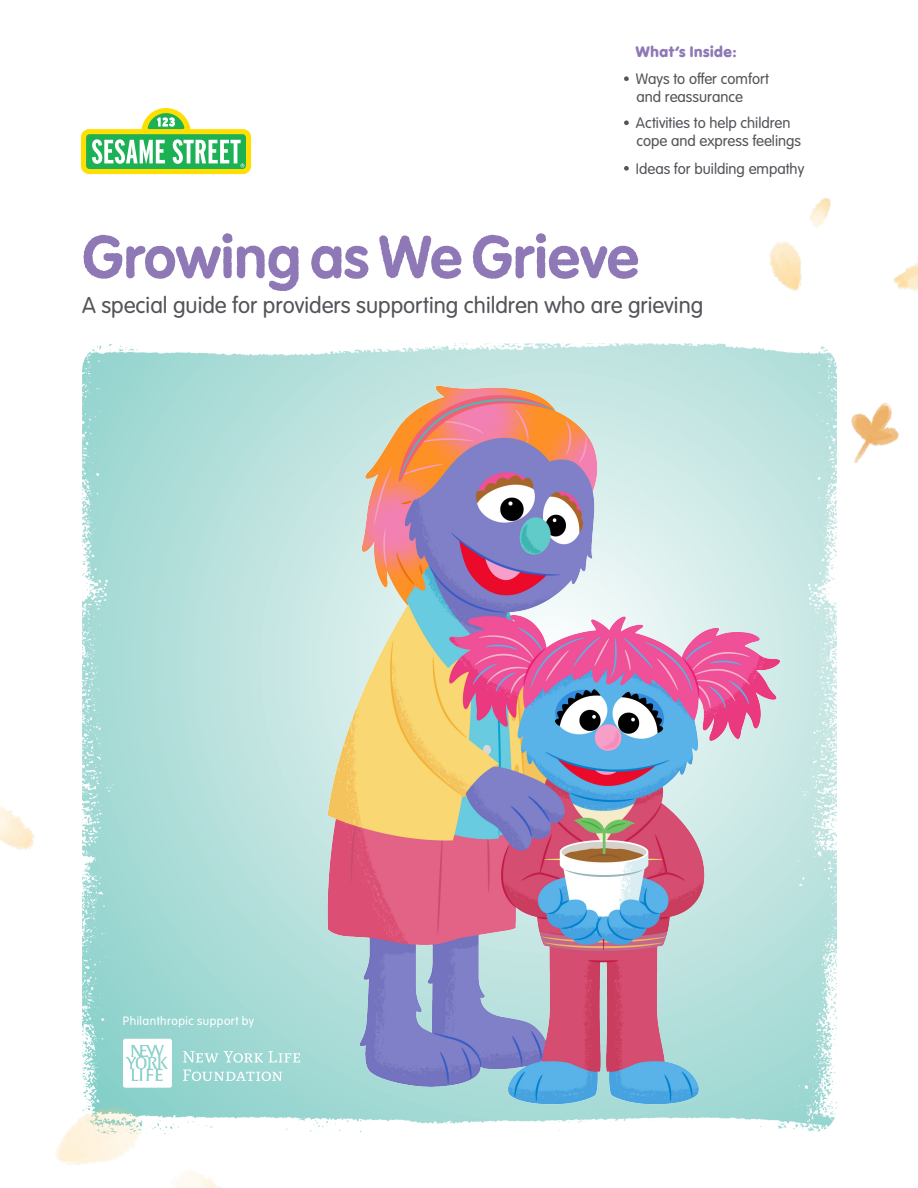
<style>
.page{position:relative;width:918px;height:1188px;background:#fff}
.page>*{position:absolute;margin:0;border:0;box-sizing:border-box;transform-origin:0 0}
.t1{font:59.85px "Sesame St Paper Tooth Beta 2";letter-spacing:-.025em;color:#8f78b6}
.t2{font:22.35px "VAG Rounded Next";color:#54555a}
.t3{font:15px/18px "VAG Rounded Next";color:#54555a}
.t4{font:900 15px "VAG Rounded Next";letter-spacing:.04em;color:#8f78b6}
.t5{font:12px "VAG Rounded Next";letter-spacing:.04em;color:#fff}
</style>
<div class="page">
<img style="left:82px;top:343px;width:755px;height:789px">
<svg style="left:81px;top:108px;width:170px;height:66px"></svg>
<svg style="left:624px;top:76px;width:5px;height:5px"></svg>
<svg style="left:624px;top:120px;width:5px;height:5px"></svg>
<svg style="left:624px;top:166px;width:5px;height:5px"></svg>
<img style="left:0;top:789px;width:446px;height:399px">
<img style="left:767px;top:197px;width:151px;height:477px">
<p class="t4" style="left:636px;top:42px;width:102px">What’s Inside:</p>
<p class="t3" style="left:636px;top:70px;width:135px">Ways to offer comfort and reassurance</p>
<p class="t3" style="left:636px;top:114px;width:167px">Activities to help children cope and express feelings</p>
<p class="t3" style="left:636px;top:160px;width:170px">Ideas for building empathy</p>
<p class="t1" style="left:82px;top:222px;width:559px">Growing as We Grieve</p>
<p class="t2" style="left:82px;top:292px;width:623px">A special guide for providers supporting children who are grieving</p>
<p class="t5" style="left:123px;top:1013px;width:133px">Philanthropic support by</p>
</div>
